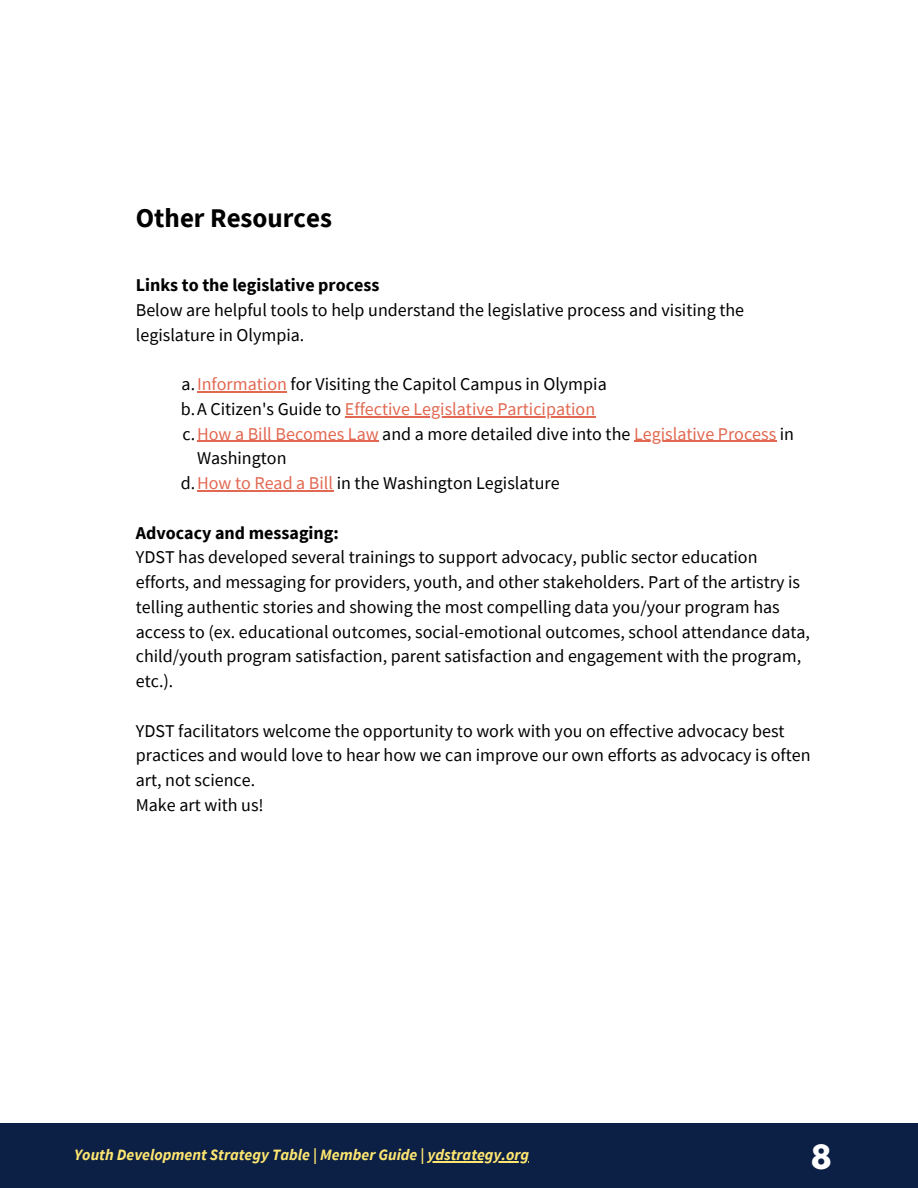
<style>
.page{position:relative;width:918px;height:1188px;background:#fff}
.page>*{position:absolute;margin:0;border:0;box-sizing:border-box;transform-origin:0 0}
.t1{font:700 29.7px "League Spartan";color:#fff}
.t2{font:700 27px "Source Sans Pro";color:#000}
.t3{font:18px/24.8px "Source Sans Pro";color:#000}
.t4{font:18px "Source Sans Pro";color:#e26851}
.t5{font:700 18px "Source Sans Pro";color:#000}
.t6{font:italic 700 15.75px "Source Sans Pro";color:#fee671}
.s1{color:#e26851}
.s2{color:#000}
</style>
<div class="page">
<div style="left:0;top:1123px;width:918px;height:65px;background:#0c1f45"></div>
<hr style="left:428px;top:1161px;width:101px;height:1px;background:#fee671">
<hr style="left:197px;top:391px;width:90px;height:1px;background:#e26851">
<hr style="left:345px;top:416px;width:250px;height:1px;background:#e26851">
<hr style="left:197px;top:441px;width:182px;height:1px;background:#e26851">
<hr style="left:634px;top:441px;width:142px;height:1px;background:#e26851">
<hr style="left:197px;top:490px;width:44px;height:1px;background:#e26851">
<hr style="left:241px;top:490px;width:92px;height:1px;background:#e26851">
<p class="t2" style="left:136px;top:200px;width:198px">Other Resources</p>
<p class="t5" style="left:136px;top:273px;width:245px">Links to the legislative process</p>
<p class="t3" style="left:136px;top:297px;width:610px">Below are helpful tools to help understand the legislative process and visiting the legislature in Olympia.</p>
<p class="t3" style="left:182px;top:371px;width:427px">a.<span class="s1">Information</span> for Visiting the Capitol Campus in Olympia</p>
<p class="t4" style="left:181px;top:397px;width:416px"><span class="s2">b.A Citizen's Guide to</span> Effective Legislative Participation</p>
<p class="t3" style="left:197px;top:421px;width:599px;text-indent:-14px">c.<span class="s1">How a Bill Becomes Law</span> and a more detailed dive into the <span class="s1">Legislative Process</span> in<br>Washington</p>
<p class="t3" style="left:181px;top:470px;width:380px">d.<span class="s1">How to Read a Bill</span> in the Washington Legislature</p>
<p class="t5" style="left:136px;top:521px;width:205px">Advocacy and messaging:</p>
<p class="t3" style="left:136px;top:545px;width:676px">YDST has developed several trainings to support advocacy, public sector education efforts, and messaging for providers, youth, and other stakeholders. Part of the artistry is telling authentic stories and showing the most compelling data you/your program has access to (ex. educational outcomes, social-emotional outcomes, school attendance data, child/youth program satisfaction, parent satisfaction and engagement with the program, etc.).</p>
<p class="t3" style="left:136px;top:718px;width:676px">YDST facilitators welcome the opportunity to work with you on effective advocacy best practices and would love to hear how we can improve our own efforts as advocacy is often art, not science.</p>
<p class="t3" style="left:136px;top:792px;width:129px">Make art with us!</p>
<p class="t6" style="left:74px;top:1145px;width:456px">Youth Development Strategy Table | Member Guide | ydstrategy.org</p>
<p class="t1" style="left:811px;top:1143px;width:22px">8</p>
</div>
